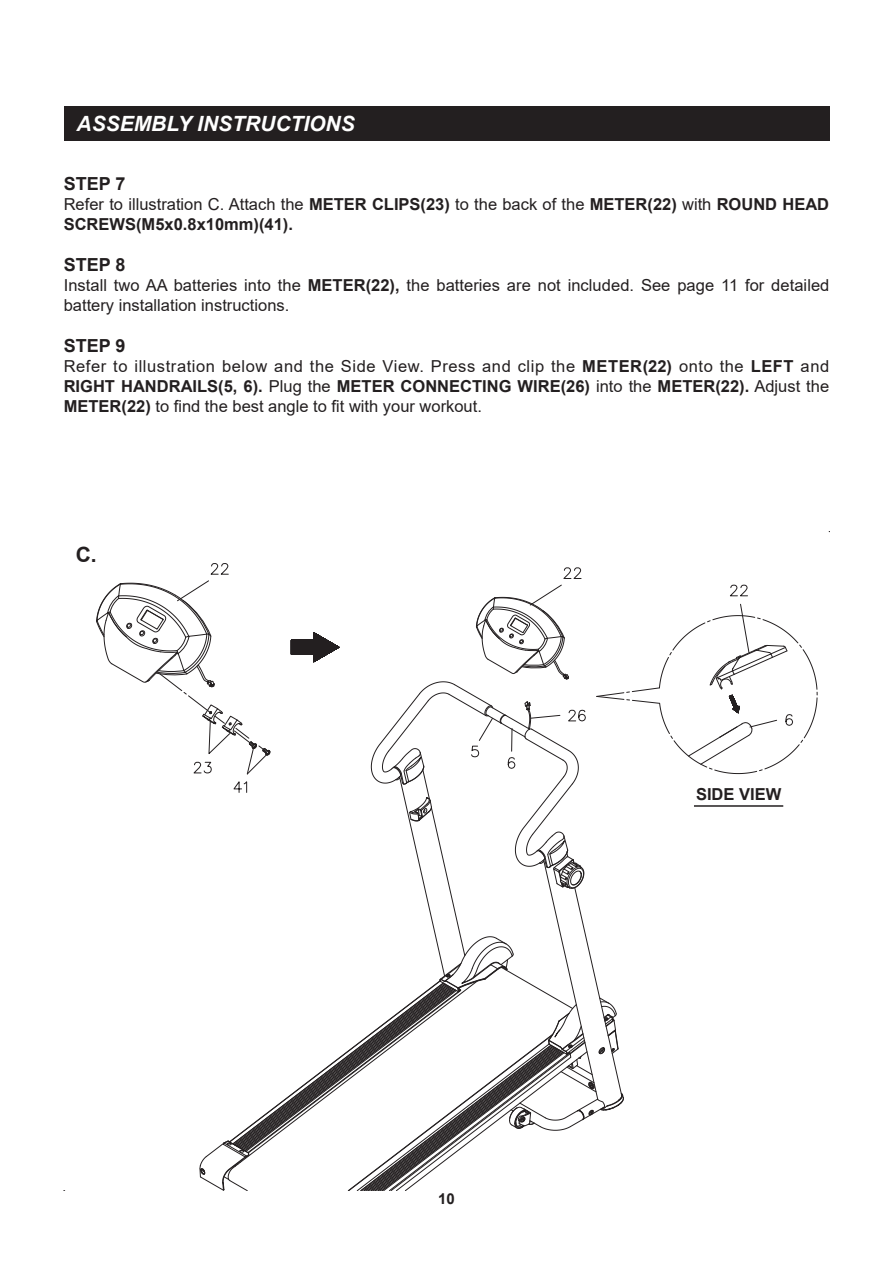
<style>
.page{position:relative;width:893px;height:1263px;background:#fff}
.page>*{position:absolute;margin:0;border:0;box-sizing:border-box;transform-origin:0 0}
.t1{font:italic 700 21px "Arial";color:#fff}
.t2{font:700 21px "Arial";color:#231f20}
.t3{font:700 18px "Arial";color:#231f20}
.t4{font:16.5px/19.8px "Arial";color:#231f20}
.t5{font:700 16.5px/19.8px "Arial";color:#231f20}
.t6{font:700 15px "Arial";color:#231f20}
.s1{font-weight:400}
.s2{font-weight:700}
</style>
<div class="page">
<div style="left:64px;top:106px;width:765px;height:34px;background:#231f20"></div>
<svg style="left:96px;top:563px;width:722px;height:628px"></svg>
<hr style="left:694px;top:805px;width:89px;height:2px;background:#231f20">
<p class="t1" style="left:77px;top:109px;width:280px">ASSEMBLY INSTRUCTIONS</p>
<p class="t3" style="left:64px;top:171px;width:63px">STEP 7</p>
<p class="t5" style="left:64px;top:195px;width:767px"><span class="s1">Refer to illustration C. Attach the</span> METER CLIPS(23) <span class="s1">to the back of the</span> METER(22) <span class="s1">with</span> ROUND HEAD<br>SCREWS(M5x0.8x10mm)(41).</p>
<p class="t3" style="left:64px;top:252px;width:63px">STEP 8</p>
<p class="t4" style="left:64px;top:275px;width:767px">Install two AA batteries into the <span class="s2">METER(22),</span> the batteries are not included. See page 11 for detailed battery installation instructions.</p>
<p class="t3" style="left:64px;top:333px;width:63px">STEP 9</p>
<p class="t4" style="left:64px;top:356px;width:767px;text-align:justify">Refer to illustration below and the Side View. Press and clip the <span class="s2">METER(22)</span> onto the <span class="s2">LEFT</span> and <span class="s2">RIGHT HANDRAILS(5, 6).</span> Plug the <span class="s2">METER CONNECTING WIRE(26)</span> into the <span class="s2">METER(22).</span> Adjust the <span class="s2">METER(22)</span> to find the best angle to fit with your workout.</p>
<p class="t2" style="left:76px;top:539px;width:22px">C.</p>
<p class="t6" style="left:438px;top:1188px;width:18px">10</p>
<p class="t5" style="left:696px;top:784px;width:87px">SIDE VIEW</p>
</div>
